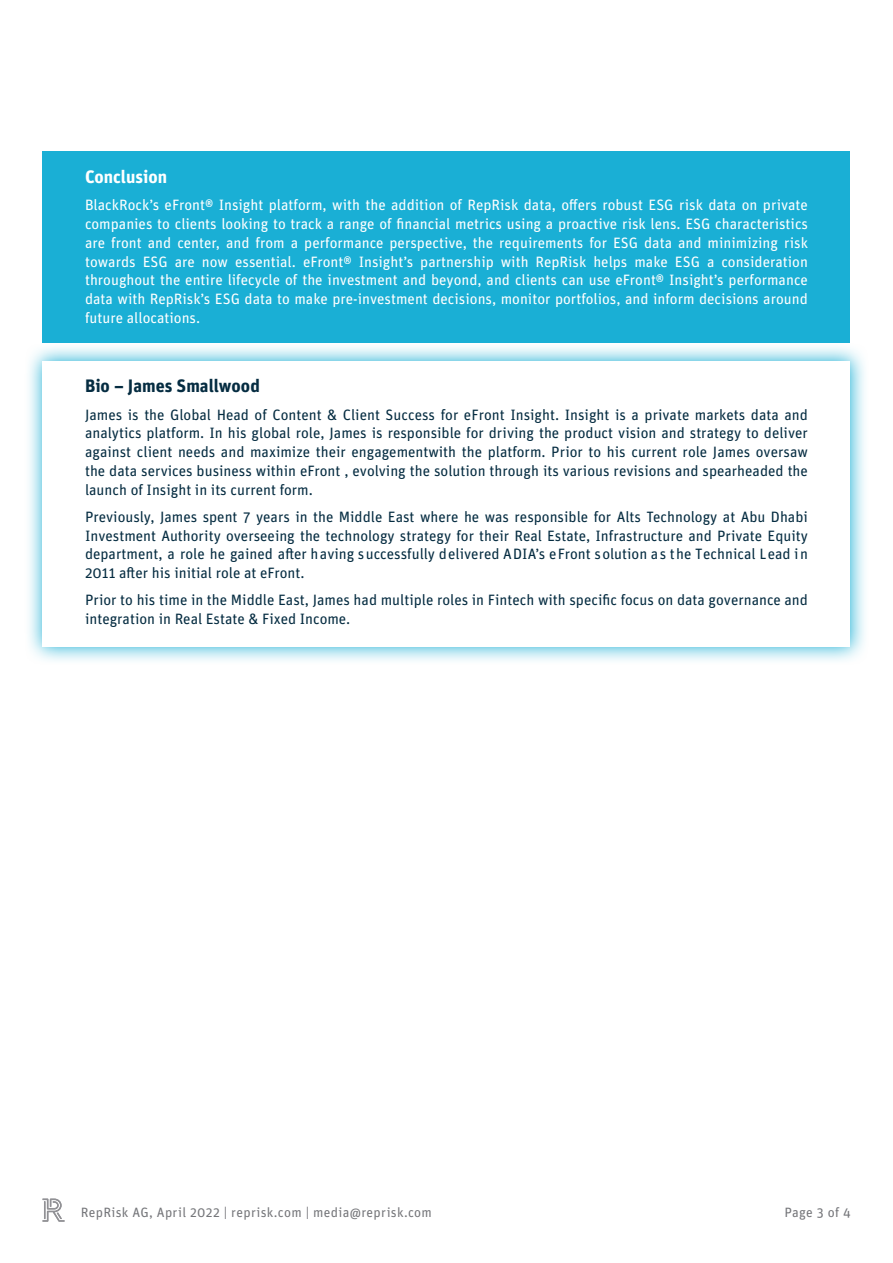
<style>
.page{position:relative;width:893px;height:1263px;background:#fff}
.page>*{position:absolute;margin:0;border:0;box-sizing:border-box;transform-origin:0 0}
.t1{font:700 18px "Unit OT";color:#052c41}
.t2{font:700 18px "Unit OT";color:#fff}
.t3{font:15px/18.8px "Unit OT";color:#052c41;text-align:justify}
.t4{font:15px/18.8px "Unit OT";color:#fff;text-align:justify}
.t5{font:13.5px "Unit OT";letter-spacing:.025em;color:#75767a}
</style>
<div class="page">
<svg style="left:43px;top:1198px;width:22px;height:24px"></svg>
<div style="left:43px;top:152px;width:807px;height:191px;background:#1aafd5"></div>
<svg style="left:29px;top:347px;width:836px;height:314px;background:#c9ebf4"></svg>
<div style="left:43px;top:361px;width:807px;height:286px;background:#fff"></div>
<p class="t2" style="left:85px;top:165px;width:84px">Conclusion</p>
<p class="t4" style="left:85px;top:196px;width:724px">BlackRock’s eFront® Insight platform, with the addition of RepRisk data, offers robust ESG risk data on private companies to clients looking to track a range of financial metrics using a proactive risk lens. ESG characteristics are front and center, and from a performance perspective, the requirements for ESG data and minimizing risk towards ESG are now essential. eFront® Insight’s partnership with RepRisk helps make ESG a consideration throughout the entire lifecycle of the investment and beyond, and clients can use eFront® Insight’s performance data with RepRisk’s ESG data to make pre-investment decisions, monitor portfolios, and inform decisions around future allocations.</p>
<p class="t1" style="left:85px;top:374px;width:176px">Bio – James Smallwood</p>
<p class="t3" style="left:85px;top:405px;width:724px">James is the Global Head of Content &amp; Client Success for eFront Insight. Insight is a private markets data and analytics platform. In his global role, James is responsible for driving the product vision and strategy to deliver against client needs and maximize their engagementwith the platform. Prior to his current role James oversaw the data services business within eFront , evolving the solution through its various revisions and spearheaded the launch of Insight in its current form.</p>
<p class="t3" style="left:85px;top:507px;width:724px">Previously, James spent 7 years in the Middle East where he was responsible for Alts Technology at Abu Dhabi Investment Authority overseeing the technology strategy for their Real Estate, Infrastructure and Private Equity department, a role he gained after having successfully delivered ADIA’s eFront solution as the Technical Lead in 2011 after his initial role at eFront.</p>
<p class="t3" style="left:85px;top:591px;width:724px">Prior to his time in the Middle East, James had multiple roles in Fintech with specific focus on data governance and integration in Real Estate &amp; Fixed Income.</p>
<p class="t5" style="left:81px;top:1203px;width:353px">RepRisk AG, April 2022 | reprisk.com | media@reprisk.com</p>
<p class="t5" style="left:784px;top:1204px;width:68px">Page 3 of 4</p>
</div>
